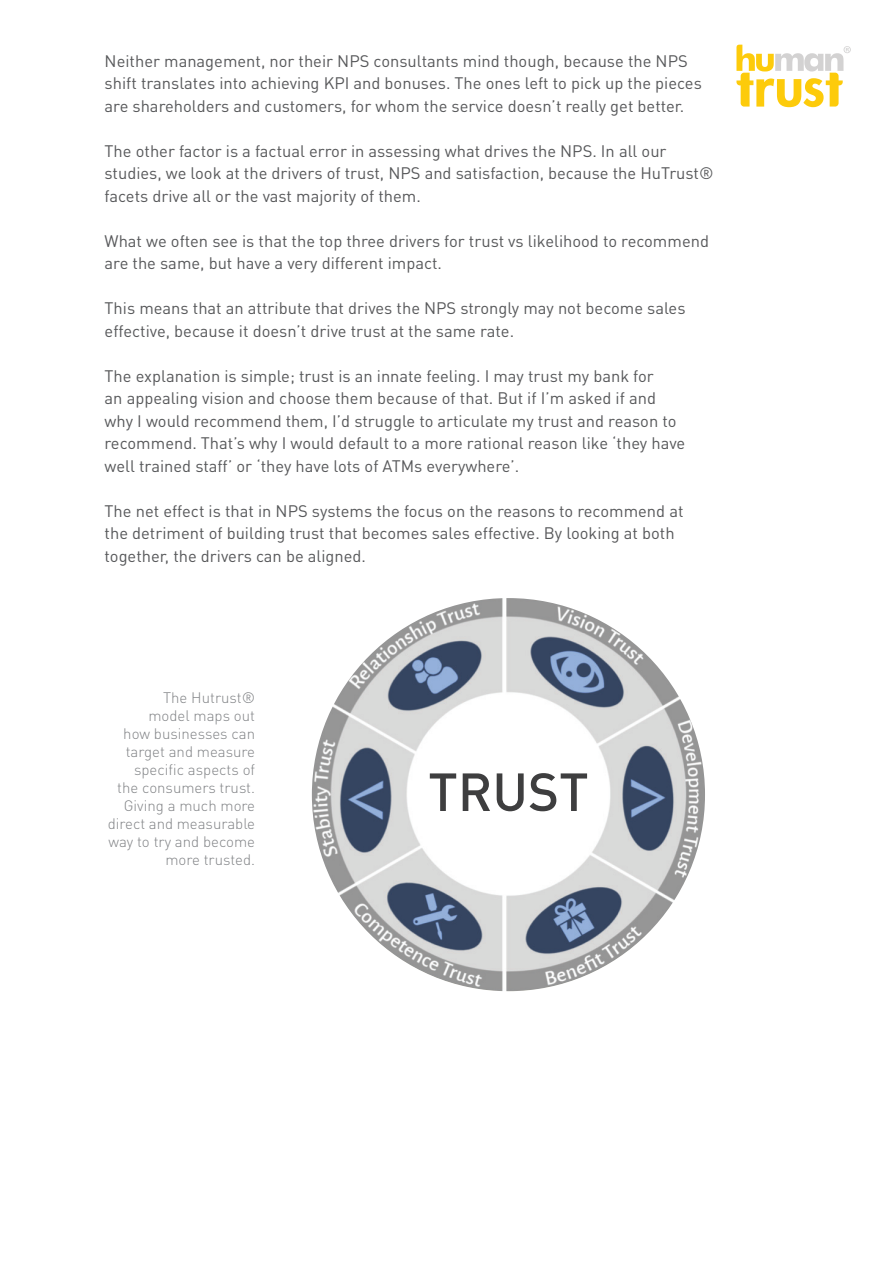
<style>
.page{position:relative;width:893px;height:1263px;background:#fff}
.page>*{position:absolute;margin:0;border:0;box-sizing:border-box;transform-origin:0 0}
.t1{font:500 52.8px "DIN Pro";color:#3e3e3f}
.t2{font:16.5px/22.5px "DIN Pro";color:#57585a}
.t3{font:300 15px/18px "DIN Pro";color:#808285;text-align:right}
</style>
<div class="page">
<img style="left:312px;top:598px;width:393px;height:393px;border-radius:197px">
<svg style="left:736px;top:45px;width:115px;height:62px"></svg>
<p class="t2" style="left:105px;top:49px;width:599px">Neither management, nor their NPS consultants mind though, because the NPS shift translates into achieving KPI and bonuses. The ones left to pick up the pieces are shareholders and customers, for whom the service doesn’t really get better.</p>
<p class="t2" style="left:105px;top:139px;width:610px">The other factor is a factual error in assessing what drives the NPS. In all our studies, we look at the drivers of trust, NPS and satisfaction, because the HuTrust® facets drive all or the vast majority of them.</p>
<p class="t2" style="left:105px;top:229px;width:606px">What we often see is that the top three drivers for trust vs likelihood to recommend are the same, but have a very different impact.</p>
<p class="t2" style="left:105px;top:296px;width:582px">This means that an attribute that drives the NPS strongly may not become sales effective, because it doesn’t drive trust at the same rate.</p>
<p class="t2" style="left:105px;top:364px;width:582px">The explanation is simple; trust is an innate feeling. I may trust my bank for<br>an appealing vision and choose them because of that. But if I’m asked if and why I would recommend them, I’d struggle to articulate my trust and reason to recommend. That’s why I would default to a more rational reason like ‘they have well trained staff’ or ‘they have lots of ATMs everywhere’.</p>
<p class="t2" style="left:105px;top:499px;width:580px">The net effect is that in NPS systems the focus on the reasons to recommend at the detriment of building trust that becomes sales effective. By looking at both together, the drivers can be aligned.</p>
<p class="t3" style="left:108px;top:687px;width:149px">The Hutrust®<br>model maps out<br>how businesses can target and measure specific aspects of<br>the consumers trust.<br>Giving a much more direct and measurable way to try and become more trusted.</p>
<p class="t1" style="left:428px;top:756px;width:162px">TRUST</p>
</div>
